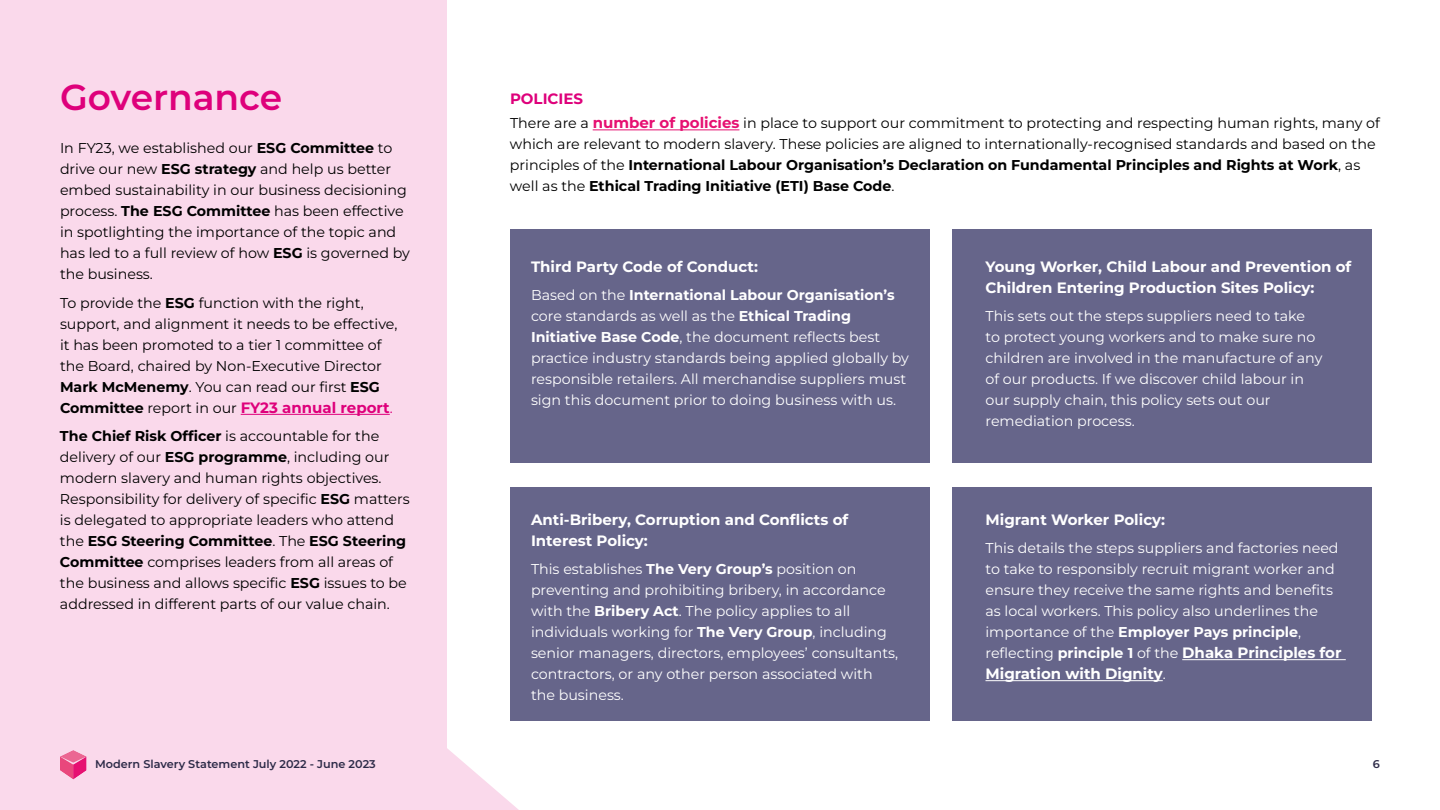
<style>
.page{position:relative;width:1440px;height:810px;background:#fff}
.page>*{position:absolute;margin:0;border:0;box-sizing:border-box;transform-origin:0 0}
.t1{font:600 36px "Montserrat";color:#de007b}
.t2{font:700 15px/21px "Montserrat";color:#fff}
.t3{font:700 15px "Montserrat";color:#de007b}
.t4{font:14.25px/21px "Montserrat";color:#000}
.t5{font:14.25px/21px "Montserrat";color:#fff}
.t6{font:600 11.25px "Montserrat";color:#2d2b48}
.s1{font-weight:700}
.s2{font-size:14.25px;color:#000}
.s3{font-weight:400;font-size:14.25px;color:#000}
.s4{font-weight:400;font-size:14.25px}
.s5{font-weight:700;font-size:15px;color:#e61071}
.s6{font-size:14.25px}
</style>
<div class="page">
<svg style="left:0;top:0;width:519px;height:810px;fill:#fad9eb"></svg>
<div style="left:510px;top:230px;width:420px;height:234px;background:#66658a"></div>
<div style="left:510px;top:487px;width:420px;height:234px;background:#66658a"></div>
<div style="left:952px;top:230px;width:420px;height:234px;background:#66658a"></div>
<div style="left:952px;top:487px;width:420px;height:234px;background:#66658a"></div>
<hr style="left:241px;top:414px;width:149px;height:1px;background:#de007b">
<hr style="left:593px;top:130px;width:146px;height:1px;background:#e61071">
<hr style="left:1182px;top:659px;width:164px;height:1px;background:#fff">
<hr style="left:986px;top:680px;width:177px;height:1px;background:#fff">
<svg style="left:60px;top:750px;width:27px;height:30px"></svg>
<h1 class="t1" style="left:60px;top:72px;width:224px">Governance</h1>
<p class="t4" style="left:60px;top:137px;width:351px">In FY23, we established our <span class="s1">ESG Committee</span> to drive our new <span class="s1">ESG strategy</span> and help us better embed sustainability in our business decisioning process. <span class="s1">The ESG Committee</span> has been effective in spotlighting the importance of the topic and has led to a full review of how <span class="s1">ESG</span> is governed by the business.</p>
<p class="t4" style="left:60px;top:292px;width:339px">To provide the <span class="s1">ESG</span> function with the right, support, and alignment it needs to be effective, it has been promoted to a tier 1 committee of the Board, chaired by Non-Executive Director <span class="s1">Mark McMenemy</span>. You can read our first <span class="s1">ESG</span></p>
<p class="t3" style="left:60px;top:397px;width:334px"><span class="s2">Committee</span> <span class="s3">report in our</span> FY23 annual report<span class="s4">.</span></p>
<p class="t4" style="left:60px;top:425px;width:351px"><span class="s1">The Chief Risk Officer</span> is accountable for the delivery of our <span class="s1">ESG programme</span>, including our modern slavery and human rights objectives.<br>Responsibility for delivery of specific <span class="s1">ESG</span> matters is delegated to appropriate leaders who attend the <span class="s1">ESG Steering Committee</span>. The <span class="s1">ESG Steering Committee</span> comprises leaders from all areas of the business and allows specific <span class="s1">ESG</span> issues to be addressed in different parts of our value chain.</p>
<p class="t6" style="left:95px;top:756px;width:282px">Modern Slavery Statement July 2022 - June 2023</p>
<p class="t3" style="left:510px;top:88px;width:75px">POLICIES</p>
<p class="t4" style="left:510px;top:112px;width:872px">There are a <span class="s5">number of policies</span> in place to support our commitment to protecting and respecting human rights, many of which are relevant to modern slavery. These policies are aligned to internationally-recognised standards and based on the principles of the <span class="s1">International Labour Organisation’s Declaration on Fundamental Principles and Rights at Work</span>, as well as the <span class="s1">Ethical Trading Initiative (ETI) Base Code</span>.</p>
<p class="t2" style="left:531px;top:255px;width:228px">Third Party Code of Conduct:</p>
<p class="t5" style="left:531px;top:284px;width:380px">Based on the <span class="s1">International Labour Organisation’s </span>core standards as well as the <span class="s1">Ethical Trading Initiative Base Code</span>, the document reflects best practice industry standards being applied globally by responsible retailers. All merchandise suppliers must sign this document prior to doing business with us.</p>
<p class="t2" style="left:531px;top:508px;width:319px">Anti-Bribery, Corruption and Conflicts of<br>Interest Policy:</p>
<p class="t5" style="left:531px;top:558px;width:369px">This establishes <span class="s1">The Very Group’s</span> position on preventing and prohibiting bribery, in accordance with the <span class="s1">Bribery Act</span>. The policy applies to all individuals working for <span class="s1">The Very Group</span>, including senior managers, directors, employees’ consultants, contractors, or any other person associated with the business.</p>
<p class="t2" style="left:986px;top:255px;width:367px">Young Worker, Child Labour and Prevention of<br>Children Entering Production Sites Policy:</p>
<p class="t5" style="left:986px;top:305px;width:339px">This sets out the steps suppliers need to take to protect young workers and to make sure no children are involved in the manufacture of any of our products. If we discover child labour in our supply chain, this policy sets out our remediation process.</p>
<p class="t2" style="left:986px;top:508px;width:181px">Migrant Worker Policy:</p>
<p class="t5" style="left:985px;top:537px;width:355px">This details the steps suppliers and factories need to take to responsibly recruit migrant worker and ensure they receive the same rights and benefits as local workers. This policy also underlines the importance of the <span class="s1">Employer Pays principle</span>,</p>
<p class="t2" style="left:985px;top:642px;width:358px"><span class="s4">reflecting</span> <span class="s6">principle 1</span> <span class="s4">of the</span> Dhaka Principles for<br>Migration with Dignity<span class="s4">.</span></p>
<p class="t6" style="left:1373px;top:756px;width:9px">6</p>
</div>
